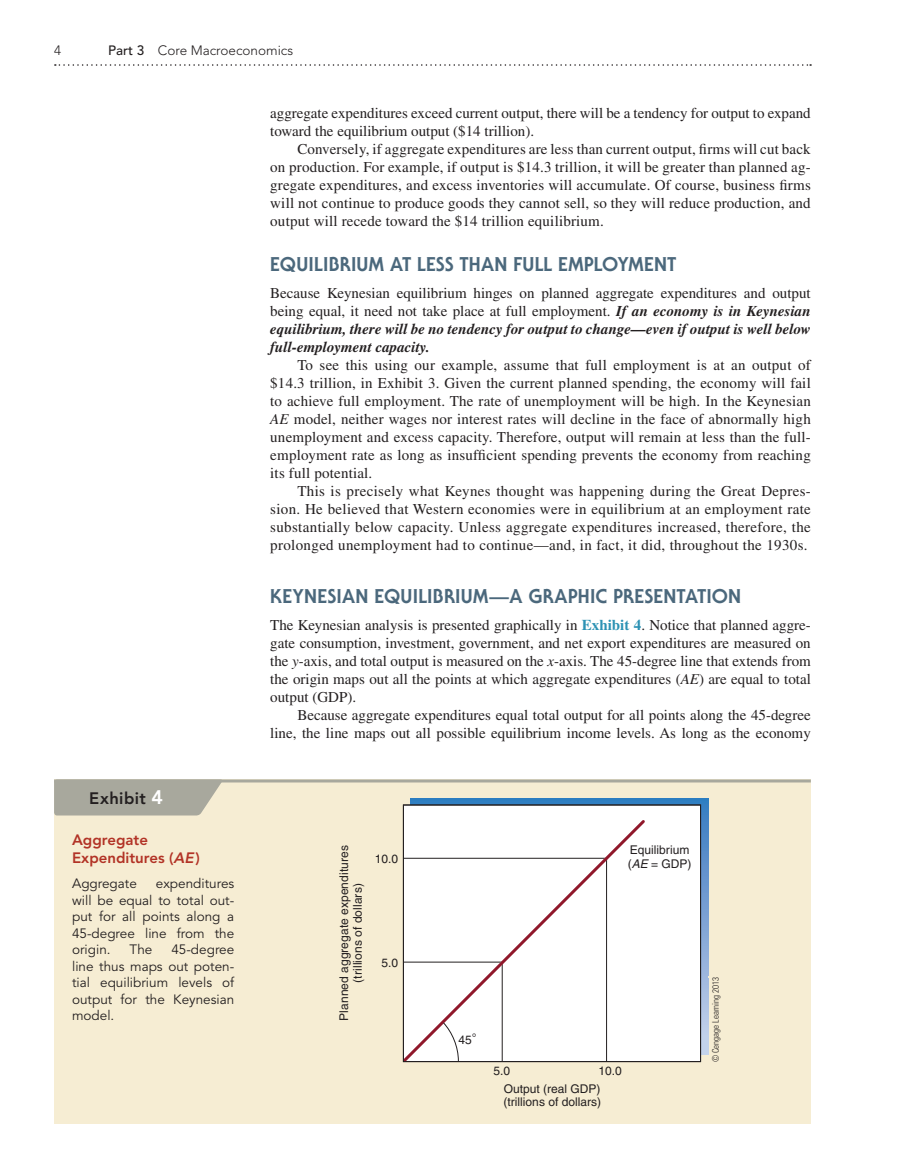
<style>
.page{position:relative;width:919px;height:1175px;background:#fff}
.page>*{position:absolute;margin:0;border:0;box-sizing:border-box;transform-origin:0 0}
.t1{font:800 19.5px "Serif Gothic Std";letter-spacing:.015em;color:#4b687c}
.t2{font:800 16.5px "Avenir LT Std";letter-spacing:.025em;color:#231f20}
.t3{font:15px "Times LT Std";letter-spacing:.01em;color:#231f20}
.t4{font:italic 700 15px "Times LT Std";color:#231f20}
.t5{font:800 15px/18px "Avenir LT Std";color:#b23326}
.t6{font:13.5px/16.5px "Avenir LT Std";color:#231f20;text-align:justify}
.t7{font:300 13.5px "Avenir LT Std";color:#231f20}
.t8{font:12px/13.5px "Helvetica";letter-spacing:.005em;color:#231f20}
.t9{font:300 condensed 9px "Univers LT Std";color:#231f20}
.s1{font-weight:500}
.s2{font-size:19.5px;color:#fff}
.s3{font-style:italic}
.s4{font-weight:700;font-style:italic}
.s5{font-weight:700;color:#2c92b4}
</style>
<div class="page">
<svg style="left:55px;top:64px;width:755px;height:2px"></svg>
<div style="left:54px;top:779px;width:756px;height:345px;background:#f6edd3"></div>
<svg style="left:700px;top:977px;width:7px;height:77px"></svg>
<hr style="left:411px;top:976px;width:296px;height:1px;background:#9fb8df">
<svg style="left:700px;top:851px;width:7px;height:125px"></svg>
<hr style="left:411px;top:850px;width:296px;height:1px;background:#568cc9">
<svg style="left:411px;top:798px;width:296px;height:52px;background:#2f74af"></svg>
<div style="left:403px;top:805px;width:297px;height:256px;background:#fff"></div>
<svg style="left:402px;top:817px;width:245px;height:246px"></svg>
<svg style="left:54px;top:782px;width:169px;height:33px;background:#adada0"></svg>
<hr style="left:54px;top:779px;width:756px;height:3px;background:#a8a89d">
<svg style="left:402px;top:857px;width:205px;height:205px"></svg>
<p class="t7" style="left:54px;top:45px;width:9px">4</p>
<p class="t7" style="left:108px;top:45px;width:186px"><span class="s1">Part 3</span> Core Macroeconomics</p>
<p class="t2" style="left:89px;top:791px;width:75px">Exhibit <span class="s2">4</span></p>
<p class="t5" style="left:72px;top:831px;width:129px">Aggregate<br>Expenditures (<span class="s3">AE</span> )</p>
<p class="t6" style="left:72px;top:876px;width:66px">Aggregate</p>
<p class="t6" style="left:72px;top:876px;width:164px;text-indent:84px">expenditures will be equal to total out&shy;put for all points along a 45-degree line from the origin.</p>
<p class="t6" style="left:72px;top:942px;width:163px;text-indent:99px">45-degree line thus maps out poten&shy;tial equilibrium levels of output for the Keynesian model.</p>
<p class="t6" style="left:130px;top:942px;width:24px">The</p>
<p class="t3" style="left:270px;top:108px;width:541px">aggregate expenditures exceed current output, there will be a tendency for output to expand</p>
<p class="t3" style="left:270px;top:126px;width:265px">toward the equilibrium output ($14 trillion).</p>
<p class="t3" style="left:297px;top:144px;width:514px">Conversely, if aggregate expenditures are less than current output, firms will cut back</p>
<p class="t3" style="left:270px;top:162px;width:541px">on production. For example, if output is $14.3 trillion, it will be greater than planned ag-</p>
<p class="t3" style="left:270px;top:180px;width:541px">gregate expenditures, and excess inventories will accumulate. Of course, business firms</p>
<p class="t3" style="left:270px;top:198px;width:541px">will not continue to produce goods they cannot sell, so they will reduce production, and</p>
<p class="t3" style="left:270px;top:216px;width:335px">output will recede toward the $14 trillion equilibrium.</p>
<p class="t1" style="left:270px;top:257px;width:407px">EQUILIBRIUM AT LESS THAN FULL EMPLOYMENT</p>
<p class="t3" style="left:270px;top:288px;width:541px">Because Keynesian equilibrium hinges on planned aggregate expenditures and output</p>
<p class="t3" style="left:270px;top:306px;width:541px">being equal, it need not take place at full employment. <span class="s4">If an economy is in Keynesian</span></p>
<p class="t4" style="left:270px;top:324px;width:542px">equilibrium, there will be no tendency for output to change—even if output is well below</p>
<p class="t4" style="left:270px;top:342px;width:161px">full-employment capacity.</p>
<p class="t3" style="left:297px;top:360px;width:515px">To see this using our example, assume that full employment is at an output of</p>
<p class="t3" style="left:270px;top:378px;width:541px">$14.3 tril lion, in Exhibit 3. Given the current planned spending, the economy will fail</p>
<p class="t3" style="left:270px;top:396px;width:542px">to achieve full employment. The rate of unemployment will be high. In the Keynesian</p>
<p class="t3" style="left:270px;top:414px;width:541px"><span class="s3">AE</span> model, neither wages nor interest rates will decline in the face of abnormally high</p>
<p class="t3" style="left:270px;top:432px;width:542px">unemployment and excess capacity. Therefore, output will remain at less than the full-</p>
<p class="t3" style="left:270px;top:450px;width:541px">employment rate as long as insufficient spending prevents the economy from reaching</p>
<p class="t3" style="left:270px;top:468px;width:103px">its full potential.</p>
<p class="t3" style="left:297px;top:486px;width:514px">This is precisely what Keynes thought was happening during the Great Depres-</p>
<p class="t3" style="left:270px;top:504px;width:541px">sion. He believed that Western economies were in equilibrium at an employment rate</p>
<p class="t3" style="left:270px;top:522px;width:542px">substantially below capacity. Unless aggregate expenditures increased, therefore, the</p>
<p class="t3" style="left:270px;top:540px;width:538px">prolonged unemployment had to continue—and, in fact, it did, throughout the 1930s.</p>
<p class="t1" style="left:270px;top:589px;width:472px">KEYNESIAN EQUILIBRIUM—A GRAPHIC PRESENTATION</p>
<p class="t3" style="left:270px;top:619px;width:541px">The Keynesian analysis is presented graphically in <span class="s5">Exhibit 4</span>. Notice that planned aggre-</p>
<p class="t3" style="left:270px;top:637px;width:541px">gate consumption, investment, government, and net export expenditures are measured on</p>
<p class="t3" style="left:270px;top:655px;width:542px">the <span class="s3">y</span>-axis, and total output is measured on the <span class="s3">x</span>-axis. The 45-degree line that extends from</p>
<p class="t3" style="left:270px;top:673px;width:542px">the origin maps out all the points at which aggregate expenditures (<span class="s3">AE</span>) are equal to total</p>
<p class="t3" style="left:270px;top:691px;width:87px">output (GDP).</p>
<p class="t3" style="left:297px;top:709px;width:514px">Because aggregate expenditures equal total output for all points along the 45-degree</p>
<p class="t3" style="left:270px;top:727px;width:541px">line, the line maps out all possible equilibrium income levels. As long as the economy</p>
<p class="t8" style="left:337px;top:1021px;width:177px;text-align:center;rotate:-90deg">Planned aggregate expenditures (trillions of dollars)</p>
<p class="t8" style="left:375px;top:851px;width:25px">10.0</p>
<p class="t8" style="left:627px;top:843px;width:65px">Equilibrium (<span class="s3">AE</span> = GDP)</p>
<p class="t8" style="left:381px;top:955px;width:18px">5.0</p>
<p class="t8" style="left:458px;top:1032px;width:15px">45</p>
<p class="t8" style="left:493px;top:1063px;width:18px">5.0</p>
<p class="t8" style="left:598px;top:1063px;width:25px">10.0</p>
<p class="t8" style="left:503px;top:1081px;width:99px">Output (real GDP) (trillions of dollars)</p>
<p class="t9" style="left:712px;top:1062px;width:87px;rotate:-90deg">© Cengage Learning 2013</p>
</div>
